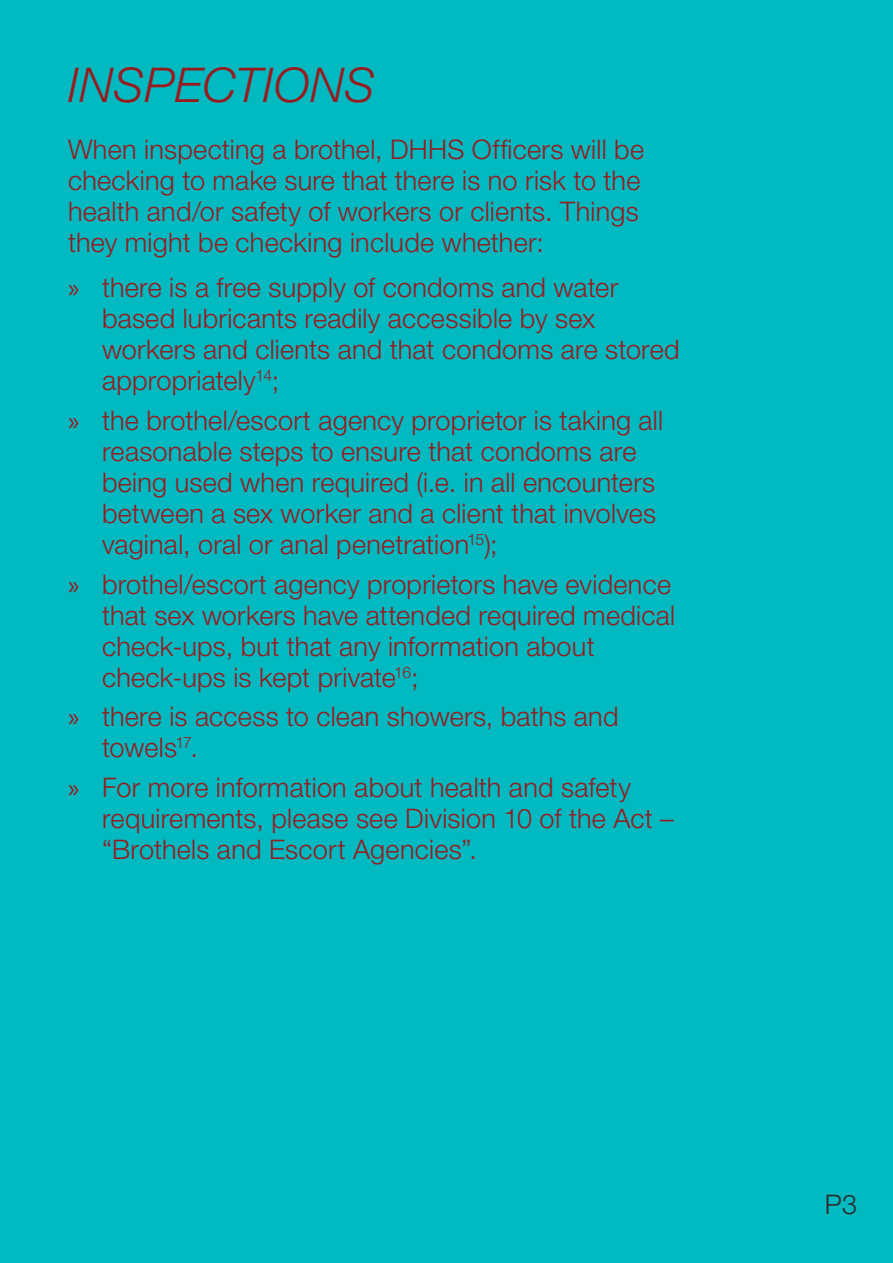
<style>
.page{position:relative;width:893px;height:1263px;background:#00b9c1}
.page>*{position:absolute;margin:0;border:0;box-sizing:border-box;transform-origin:0 0}
.t1{font:italic 300 48px "Helvetica Neue LT Std";letter-spacing:.01em;color:#981b1e}
.t2{font:300 27px/30.9px "Helvetica Neue LT Std";letter-spacing:.01em;color:#981b1e}
.t3{font:300 27px "Helvetica Neue LT Std";color:#292829}
.s1{font-family:"Myriad Pro";font-weight:400}
</style>
<div class="page">
<h1 class="t1" style="left:68px;top:57px;width:309px">INSPECTIONS</h1>
<p class="t2" style="left:68px;top:133px;width:577px">When inspecting a brothel, DHHS Officers will be checking to make sure that there is no risk to the health and/or safety of workers or clients. Things they might be checking include whether:</p>
<p class="t2" style="left:102px;top:271px;width:579px;text-indent:-34px"><span class="s1">»</span> there is a free supply of condoms and water based lubricants readily accessible by sex workers and clients and that condoms are stored appropriately<sup>14</sup>;</p>
<p class="t2" style="left:102px;top:404px;width:563px;text-indent:-34px"><span class="s1">»</span> the brothel/escort agency proprietor is taking all reasonable steps to ensure that condoms are being used when required (i.e. in all encounters between a sex worker and a client that involves vaginal, oral or anal penetration<sup>15</sup>);</p>
<p class="t2" style="left:102px;top:568px;width:575px;text-indent:-34px"><span class="s1">»</span> brothel/escort agency proprietors have evidence that sex workers have attended required medical check-ups, but that any information about check-ups is kept private<sup>16</sup>;</p>
<p class="t2" style="left:102px;top:700px;width:518px;text-indent:-34px"><span class="s1">»</span> there is access to clean showers, baths and towels<sup>17</sup>.</p>
<p class="t2" style="left:102px;top:771px;width:573px;text-indent:-34px"><span class="s1">»</span> For more information about health and safety requirements, please see Division 10 of the Act – “Brothels and Escort Agencies”.</p>
<p class="t3" style="left:825px;top:1188px;width:34px">P3</p>
</div>
